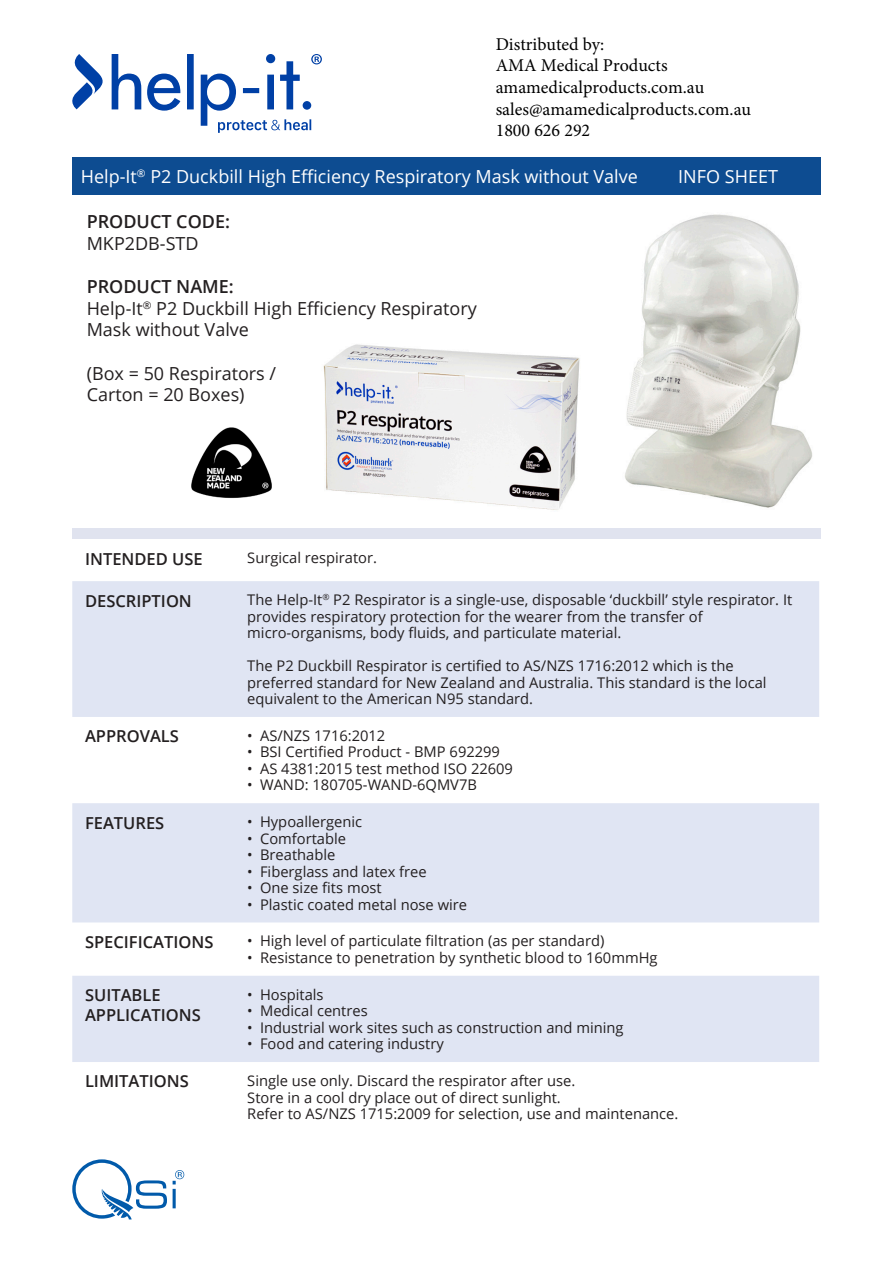
<style>
.page{position:relative;width:893px;height:1263px;background:#fff}
.page>*{position:absolute;margin:0;border:0;box-sizing:border-box;transform-origin:0 0}
.Sub_Heading{font:18px/21.6px "Open Sans";color:#231f20}
.t1{font:18px/21.6px "Minion Pro";color:#000}
.Product_Title{font:18px "Open Sans";color:#fff}
.Sub_Heading-2{font:600 18px "Open Sans";color:#231f20}
.Sub_Heading-3{font:600 16.5px/19.8px "Open Sans";color:#231f20}
.Body_Text{font:14.7px/16.5px "Open Sans";color:#231f20}
.s1{font-style:inherit}
</style>
<div class="page">
<svg style="left:72px;top:1159px;width:112px;height:60px"></svg>
<svg style="left:72px;top:54px;width:250px;height:79px"></svg>
<div style="left:670px;top:157px;width:151px;height:38px;background:#0d4c91"></div>
<div style="left:72px;top:157px;width:607px;height:38px;background:#0d4c91"></div>
<div style="left:72px;top:528px;width:749px;height:11px;background:#e0e3ef"></div>
<svg style="left:72px;top:581px;width:747px;height:481px;fill:#e0e5f3"></svg>
<img style="left:323px;top:344px;width:257px;height:166px">
<img style="left:191px;top:427px;width:81px;height:71px">
<img style="left:625px;top:214px;width:187px;height:294px">
<p class="t1" style="left:496px;top:33px;width:257px">Distributed by:<br>AMA Medical Products amamedicalproducts.com.au sales@amamedicalproducts.com.au<br>1800 626 292</p>
<p class="Product_Title" style="left:81px;top:164px;width:559px">Help-It<sup>®</sup> P2 Duckbill High Efficiency Respiratory Mask without Valve</p>
<p class="Product_Title" style="left:678px;top:164px;width:101px">INFO SHEET</p>
<p class="Sub_Heading-2" style="left:87px;top:209px;width:145px">PRODUCT CODE:</p>
<p class="Sub_Heading" style="left:87px;top:232px;width:113px">MKP2DB-STD</p>
<p class="Sub_Heading-2" style="left:87px;top:274px;width:149px">PRODUCT NAME:</p>
<p class="Sub_Heading" style="left:87px;top:297px;width:392px">Help-It<sup>®</sup> P2 Duckbill High Efficiency Respiratory<br>Mask without Valve</p>
<p class="Sub_Heading" style="left:87px;top:362px;width:191px">(Box = 50 Respirators /</p>
<p class="Sub_Heading" style="left:87px;top:383px;width:159px">Carton = 20 Boxes)</p>
<p class="Sub_Heading-3" style="left:85px;top:548px;width:119px">INTENDED USE</p>
<p class="Body_Text" style="left:247px;top:549px;width:131px">Surgical respirator.</p>
<p class="Sub_Heading-3" style="left:85px;top:590px;width:108px">DESCRIPTION</p>
<p class="Body_Text" style="left:247px;top:591px;width:546px">The Help-It<sup>®</sup> P2 Respirator is a single-use, disposable ‘duckbill’ style respirator. It provides respiratory protection for the wearer from the transfer of micro-organisms, body fluids, and particulate material.</p>
<p class="Body_Text" style="left:247px;top:657px;width:521px">The P2 Duckbill Respirator is certified to AS/NZS 1716:<span class="s1">20</span>12 which is the preferred standard for New Zealand and Australia. This standard is the local equivalent to the American N95 standard.</p>
<p class="Sub_Heading-3" style="left:85px;top:726px;width:95px">APPROVALS</p>
<p class="Body_Text" style="left:247px;top:727px;width:140px">• AS/NZS 1716:2012</p>
<p class="Body_Text" style="left:247px;top:743px;width:254px">• BSI Certified Product - BMP 692299</p>
<p class="Body_Text" style="left:247px;top:760px;width:267px">• AS 4381:2015 test method ISO 22609</p>
<p class="Body_Text" style="left:247px;top:776px;width:231px">• WAND: 180705-WAND-6QMV7B</p>
<p class="Sub_Heading-3" style="left:85px;top:812px;width:81px">FEATURES</p>
<p class="Body_Text" style="left:247px;top:813px;width:116px">• Hypoallergenic</p>
<p class="Body_Text" style="left:247px;top:830px;width:100px">• Comfortable</p>
<p class="Body_Text" style="left:247px;top:846px;width:90px">• Breathable</p>
<p class="Body_Text" style="left:247px;top:863px;width:181px">• Fiberglass and latex free</p>
<p class="Body_Text" style="left:247px;top:879px;width:136px">• One size fits most</p>
<p class="Body_Text" style="left:247px;top:896px;width:221px">• Plastic coated metal nose wire</p>
<p class="Sub_Heading-3" style="left:85px;top:932px;width:130px">SPECIFICATIONS</p>
<p class="Body_Text" style="left:247px;top:932px;width:359px">• High level of particulate filtration (as per standard)</p>
<p class="Body_Text" style="left:247px;top:949px;width:412px">• Resistance to penetration by synthetic blood to 160mmHg</p>
<p class="Sub_Heading-3" style="left:85px;top:985px;width:117px">SUITABLE<br>APPLICATIONS</p>
<p class="Body_Text" style="left:247px;top:986px;width:78px">• Hospitals</p>
<p class="Body_Text" style="left:247px;top:1002px;width:122px">• Medical centres</p>
<p class="Body_Text" style="left:247px;top:1019px;width:378px">• Industrial work sites such as construction and mining</p>
<p class="Body_Text" style="left:247px;top:1035px;width:198px">• Food and catering industry</p>
<p class="Sub_Heading-3" style="left:85px;top:1071px;width:105px">LIMITATIONS</p>
<p class="Body_Text" style="left:247px;top:1072px;width:329px">Single use only. Discard the respirator after use.</p>
<p class="Body_Text" style="left:247px;top:1088px;width:315px">Store in a cool dry place out of direct sunlight.</p>
<p class="Body_Text" style="left:247px;top:1105px;width:433px">Refer to AS/NZS 1715:2009 for selection, use and maintenance.</p>
</div>
